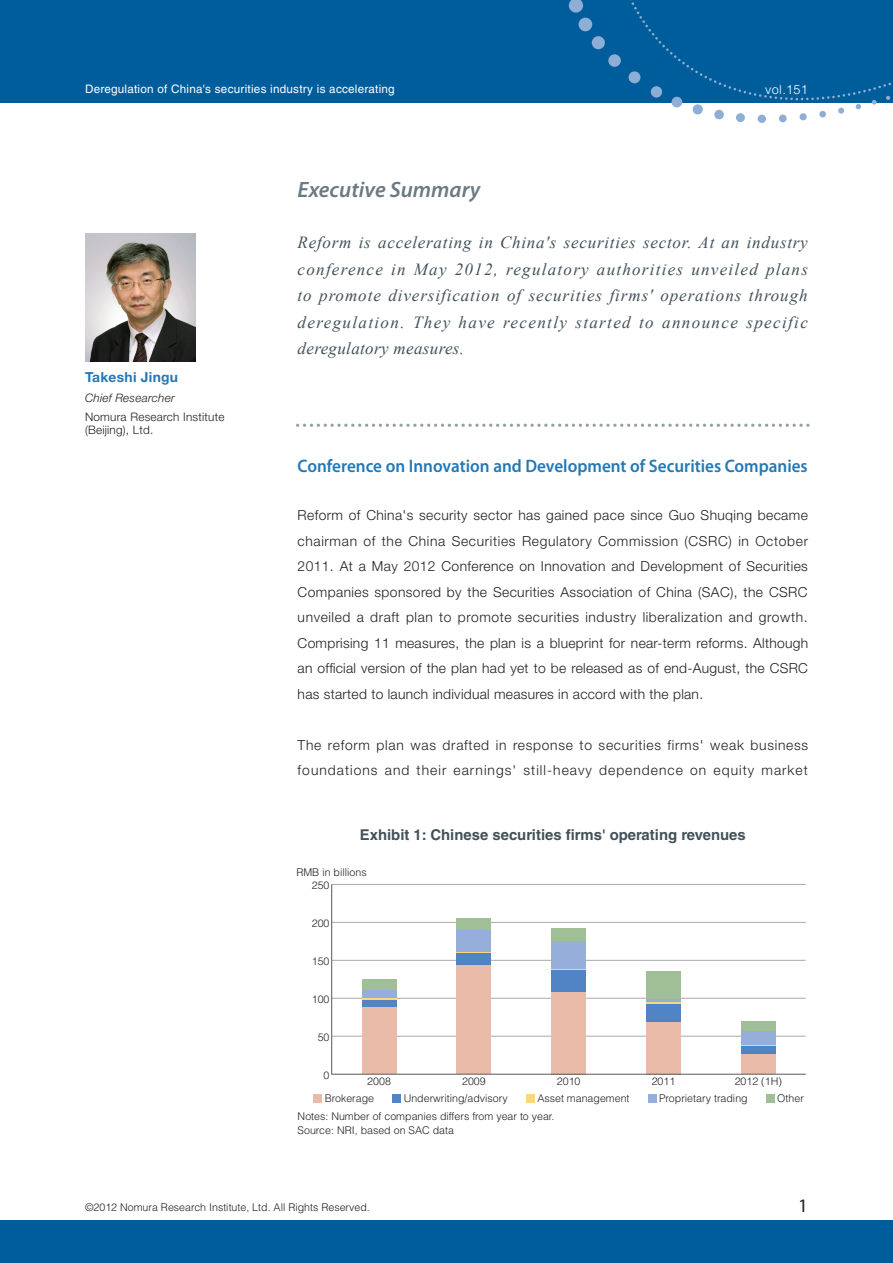
<style>
.page{position:relative;width:893px;height:1263px;background:#fff}
.page>*{position:absolute;margin:0;border:0;box-sizing:border-box;transform-origin:0 0}
.t1{font:italic 600 22.35px "Myriad Pro";color:#6b7a83}
.t2{font:19.2px "Myriad Pro";color:#231f20}
.t3{font:600 18px "Myriad Pro";color:#2378b5;scale:.95 1}
.t4{font:italic 16.95px/26.5px "Times New Roman";letter-spacing:.08em;color:#425159;text-align:justify}
.t5{font:700 14.85px "Helvetica LT Std";color:#425159}
.t6{font:300 13.8px/25.5px "Helvetica Neue";letter-spacing:.055em;color:#231f20;text-align:justify}
.t7{font:300 13.8px/25.5px "Helvetica Neue";letter-spacing:.075em;color:#231f20}
.t8{font:700 13.8px "Helvetica Neue";letter-spacing:.02em;color:#2378b5}
.t9{font:300 12.75px "Helvetica LT Std";letter-spacing:.02em;color:#fff}
.t10{font:11.7px "Helvetica LT Std";letter-spacing:.02em;color:#fff}
.t11{font:300 11.7px/12.8px "Helvetica Neue";letter-spacing:.02em;color:#231f20}
.t12{font:italic 300 11.7px "Helvetica Neue";letter-spacing:.02em;color:#231f20}
.t13{font:300 10.65px/13.6px "Helvetica LT Std";color:#231f20}
</style>
<div class="page">
<svg style="left:305px;top:423px;width:504px;height:4px"></svg>
<img style="left:85px;top:234px;width:111px;height:127px">
<hr style="left:332px;top:884px;width:474px;height:1px;background:#a8a9ad">
<hr style="left:332px;top:922px;width:474px;height:1px;background:#a8a9ad">
<hr style="left:332px;top:960px;width:474px;height:1px;background:#a8a9ad">
<hr style="left:332px;top:998px;width:474px;height:1px;background:#a8a9ad">
<hr style="left:332px;top:1036px;width:474px;height:1px;background:#a8a9ad">
<div style="left:362px;top:1007px;width:34px;height:67px;background:#eabba9"></div>
<div style="left:362px;top:999px;width:34px;height:8px;background:#5084c4"></div>
<hr style="left:362px;top:998px;width:34px;height:1px;background:#fed77d">
<div style="left:362px;top:990px;width:34px;height:8px;background:#96afda"></div>
<div style="left:362px;top:980px;width:34px;height:10px;background:#a1bf97"></div>
<div style="left:457px;top:965px;width:34px;height:109px;background:#eabba9"></div>
<div style="left:457px;top:953px;width:34px;height:12px;background:#5084c4"></div>
<hr style="left:457px;top:951px;width:34px;height:2px;background:#fed77d">
<div style="left:457px;top:929px;width:34px;height:22px;background:#96afda"></div>
<div style="left:457px;top:918px;width:34px;height:11px;background:#a1bf97"></div>
<div style="left:551px;top:991px;width:35px;height:83px;background:#eabba9"></div>
<div style="left:551px;top:970px;width:35px;height:21px;background:#5084c4"></div>
<hr style="left:551px;top:968px;width:35px;height:2px;background:#fed77d">
<div style="left:551px;top:940px;width:35px;height:28px;background:#96afda"></div>
<div style="left:551px;top:928px;width:35px;height:12px;background:#a1bf97"></div>
<div style="left:646px;top:1022px;width:35px;height:52px;background:#eabba9"></div>
<div style="left:646px;top:1004px;width:35px;height:18px;background:#5084c4"></div>
<hr style="left:646px;top:1002px;width:35px;height:2px;background:#fed77d">
<svg style="left:646px;top:998px;width:35px;height:4px"></svg>
<div style="left:646px;top:971px;width:35px;height:27px;background:#a1bf97"></div>
<div style="left:741px;top:1054px;width:35px;height:20px;background:#eabba9"></div>
<div style="left:741px;top:1046px;width:35px;height:8px;background:#5084c4"></div>
<hr style="left:741px;top:1045px;width:35px;height:1px;background:#fed77d">
<div style="left:741px;top:1030px;width:35px;height:15px;background:#96afda"></div>
<div style="left:741px;top:1021px;width:35px;height:9px;background:#a1bf97"></div>
<div style="left:313px;top:1094px;width:8px;height:8px;background:#eabba9"></div>
<div style="left:393px;top:1094px;width:8px;height:8px;background:#5084c4"></div>
<div style="left:526px;top:1094px;width:8px;height:8px;background:#fed77d"></div>
<div style="left:648px;top:1094px;width:8px;height:8px;background:#96afda"></div>
<div style="left:767px;top:1094px;width:8px;height:8px;background:#a1bf97"></div>
<hr style="left:331px;top:884px;width:1px;height:190px;background:#57585a">
<hr style="left:331px;top:1074px;width:475px;height:1px;background:#57585a">
<div style="left:0;top:1220px;width:893px;height:43px;background:#005d9c"></div>
<div style="left:0;top:0;width:893px;height:102px;background:#005d9c"></div>
<svg style="left:610px;top:0;width:283px;height:115px"></svg>
<div style="left:819px;top:111px;width:7px;height:6px;background:#8eaed6;border-radius:50%"></div>
<div style="left:800px;top:113px;width:7px;height:7px;background:#8eaed6;border-radius:50%"></div>
<div style="left:779px;top:115px;width:8px;height:7px;background:#8eaed6;border-radius:50%"></div>
<div style="left:758px;top:115px;width:8px;height:8px;background:#8eaed6;border-radius:50%"></div>
<div style="left:736px;top:113px;width:9px;height:9px;background:#8eaed6;border-radius:50%"></div>
<div style="left:714px;top:110px;width:10px;height:9px;background:#8eaed6;border-radius:50%"></div>
<div style="left:693px;top:104px;width:10px;height:10px;background:#8eaed6;border-radius:50%"></div>
<div style="left:672px;top:97px;width:10px;height:10px;background:#8eaed6;border-radius:50%"></div>
<div style="left:651px;top:86px;width:11px;height:12px;background:#8eaed6;border-radius:50%"></div>
<div style="left:629px;top:71px;width:11px;height:12px;background:#8eaed6;border-radius:50%"></div>
<div style="left:608px;top:54px;width:13px;height:13px;background:#8eaed6;border-radius:50%"></div>
<div style="left:592px;top:36px;width:13px;height:13px;background:#8eaed6;border-radius:50%"></div>
<div style="left:578px;top:18px;width:14px;height:13px;background:#8eaed6;border-radius:50%"></div>
<svg style="left:569px;top:0;width:14px;height:13px"></svg>
<p class="t10" style="left:85px;top:82px;width:311px">Deregulation of China's securities industry is accelerating</p>
<p class="t9" style="left:765px;top:81px;width:44px">vol.151</p>
<h1 class="t1" style="left:298px;top:176px;width:184px">Executive Summary</h1>
<p class="t8" style="left:85px;top:368px;width:95px">Takeshi Jingu</p>
<p class="t12" style="left:85px;top:391px;width:91px">Chief Researcher</p>
<p class="t11" style="left:85px;top:411px;width:141px">Nomura Research Institute (Beijing), Ltd.</p>
<p class="t4" style="left:298px;top:229px;width:512px">Reform is accelerating in China's securities sector. At an industry conference in May 2012, regulatory authorities unveiled plans to promote diversification of securities firms' operations through deregulation. They have recently started to announce specific deregulatory measures.</p>
<h3 class="t3" style="left:298px;top:455px;width:538px">Conference on Innovation and Development of Securities Companies</h3>
<p class="t6" style="left:298px;top:502px;width:512px">Reform of China's security sector has gained pace since Guo Shuqing became chairman of the China Securities Regulatory Commission (CSRC) in October 2011. At a May 2012 Conference on Innovation and Development of Securities Companies sponsored by the Securities Association of China (SAC), the CSRC unveiled a draft plan to promote securities industry liberalization and growth.<br>Comprising 11 measures, the plan is a blueprint for near-term reforms. Although an official version of the plan had yet to be released as of end-August, the CSRC has started to launch individual measures in accord with the plan.</p>
<p class="t7" style="left:298px;top:732px;width:512px">The reform plan was drafted in response to securities firms' weak business foundations and their earnings' still-heavy dependence on equity market</p>
<p class="t5" style="left:360px;top:826px;width:387px">Exhibit 1: Chinese securities firms' operating revenues</p>
<p class="t13" style="left:296px;top:865px;width:72px">RMB in billions</p>
<p class="t13" style="left:312px;top:879px;width:19px">250</p>
<p class="t13" style="left:312px;top:916px;width:19px">200</p>
<p class="t13" style="left:312px;top:954px;width:19px">150</p>
<p class="t13" style="left:312px;top:992px;width:19px">100</p>
<p class="t13" style="left:318px;top:1030px;width:13px">50</p>
<p class="t13" style="left:324px;top:1068px;width:7px">0</p>
<p class="t13" style="left:367px;top:1074px;width:25px">2008</p>
<p class="t13" style="left:462px;top:1074px;width:25px">2009</p>
<p class="t13" style="left:557px;top:1074px;width:25px">2010</p>
<p class="t13" style="left:652px;top:1074px;width:25px">2011</p>
<p class="t13" style="left:735px;top:1074px;width:49px">2012 (1H)</p>
<p class="t13" style="left:325px;top:1091px;width:51px">Brokerage</p>
<p class="t13" style="left:404px;top:1091px;width:106px">Underwriting/advisory</p>
<p class="t13" style="left:537px;top:1091px;width:94px">Asset management</p>
<p class="t13" style="left:659px;top:1091px;width:90px">Proprietary trading</p>
<p class="t13" style="left:777px;top:1091px;width:28px">Other</p>
<p class="t13" style="left:298px;top:1110px;width:258px">Notes: Number of companies differs from year to year.<br>Source: NRI, based on SAC data</p>
<p class="t13" style="left:85px;top:1200px;width:286px">©2012 Nomura Research Institute, Ltd. All Rights Reserved.</p>
<h2 class="t2" style="left:798px;top:1194px;width:11px">1</h2>
</div>
